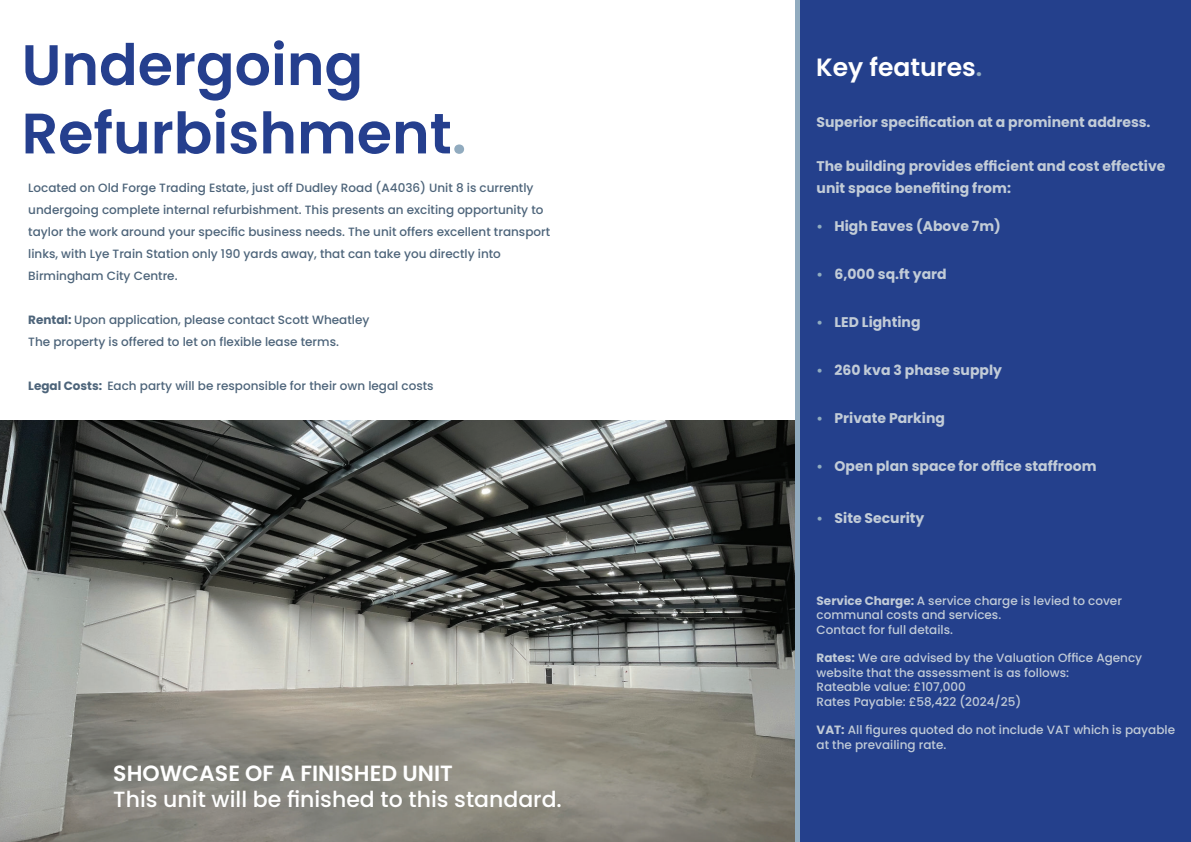
<style>
.page{position:relative;width:1191px;height:842px;background:#fff}
.page>*{position:absolute;margin:0;border:0;box-sizing:border-box;transform-origin:0 0}
.t1{font:600 57px/68.4px "Poppins";color:#253f8e}
.t2{font:600 25px "Poppins";color:#fff}
.t3{font:500 22px "Poppins";color:#fff}
.t4{font:600 22px "Poppins";color:#fff}
.t5{font:700 14px/22px "Poppins";color:#c2ccd7}
.t6{font:500 12px/22px "Poppins";color:#4d647a}
.t7{font:500 12px/14.4px "Poppins";color:#c1cbd7}
.s1{color:#91abbf}
.s2{font-weight:700}
.s3{font-size:13px;color:#90acbf}
</style>
<div class="page">
<img style="left:0;top:421px;width:795px;height:421px">
<div style="left:800px;top:0;width:391px;height:842px;background:#24408c"></div>
<div style="left:795px;top:0;width:5px;height:842px;background:#91abbf"></div>
<h1 class="t1" style="left:22px;top:36px;width:446px">Undergoing<br>Refurbishment<span class="s1">.</span></h1>
<p class="t6" style="left:28px;top:177px;width:523px">Located on Old Forge Trading Estate, just off Dudley Road (A4036) Unit 8 is currently undergoing complete internal refurbishment. This presents an exciting opportunity to taylor the work around your specific business needs. The unit offers excellent transport links, with Lye Train Station only 190 yards away, that can take you directly into Birmingham City Centre.</p>
<p class="t6" style="left:28px;top:309px;width:343px"><span class="s2">Rental:</span> Upon application, please contact Scott Wheatley<br>The property is offered to let on flexible lease terms.</p>
<p class="t6" style="left:28px;top:375px;width:407px"><span class="s2">Legal Costs:</span> Each party will be responsible for their own legal costs</p>
<h3 class="t4" style="left:113px;top:764px;width:341px">SHOWCASE OF A FINISHED UNIT</h3>
<h3 class="t3" style="left:113px;top:787px;width:450px">This unit will be finished to this standard.</h3>
<h2 class="t2" style="left:816px;top:57px;width:167px">Key features<span class="s1">.</span></h2>
<p class="t5" style="left:816px;top:111px;width:335px">Superior specification at a prominent address.</p>
<p class="t5" style="left:816px;top:155px;width:350px">The building provides efficient and cost effective unit space benefiting from:</p>
<p class="t5" style="left:816px;top:215px;width:186px"><span class="s3">•</span> High Eaves (Above 7m)</p>
<p class="t5" style="left:816px;top:263px;width:132px"><span class="s3">•</span> 6,000 sq.ft yard</p>
<p class="t5" style="left:816px;top:312px;width:105px"><span class="s3">•</span> LED Lighting</p>
<p class="t5" style="left:816px;top:359px;width:187px"><span class="s3">•</span> 260 kva 3 phase supply</p>
<p class="t5" style="left:816px;top:408px;width:130px"><span class="s3">•</span> Private Parking</p>
<p class="t5" style="left:816px;top:455px;width:281px"><span class="s3">•</span> Open plan space for office staffroom</p>
<p class="t5" style="left:816px;top:507px;width:109px"><span class="s3">•</span> Site Security</p>
<p class="t7" style="left:816px;top:594px;width:307px"><span class="s2">Service Charge:</span> A service charge is levied to cover communal costs and services.<br>Contact for full details.</p>
<p class="t7" style="left:816px;top:651px;width:327px"><span class="s2">Rates:</span> We are advised by the Valuation Office Agency website that the assessment is as follows:<br>Rateable value: £107,000<br>Rates Payable: £58,422 (2024/25)</p>
<p class="t7" style="left:816px;top:723px;width:360px"><span class="s2">VAT:</span> All figures quoted do not include VAT which is payable at the prevailing rate.</p>
</div>
